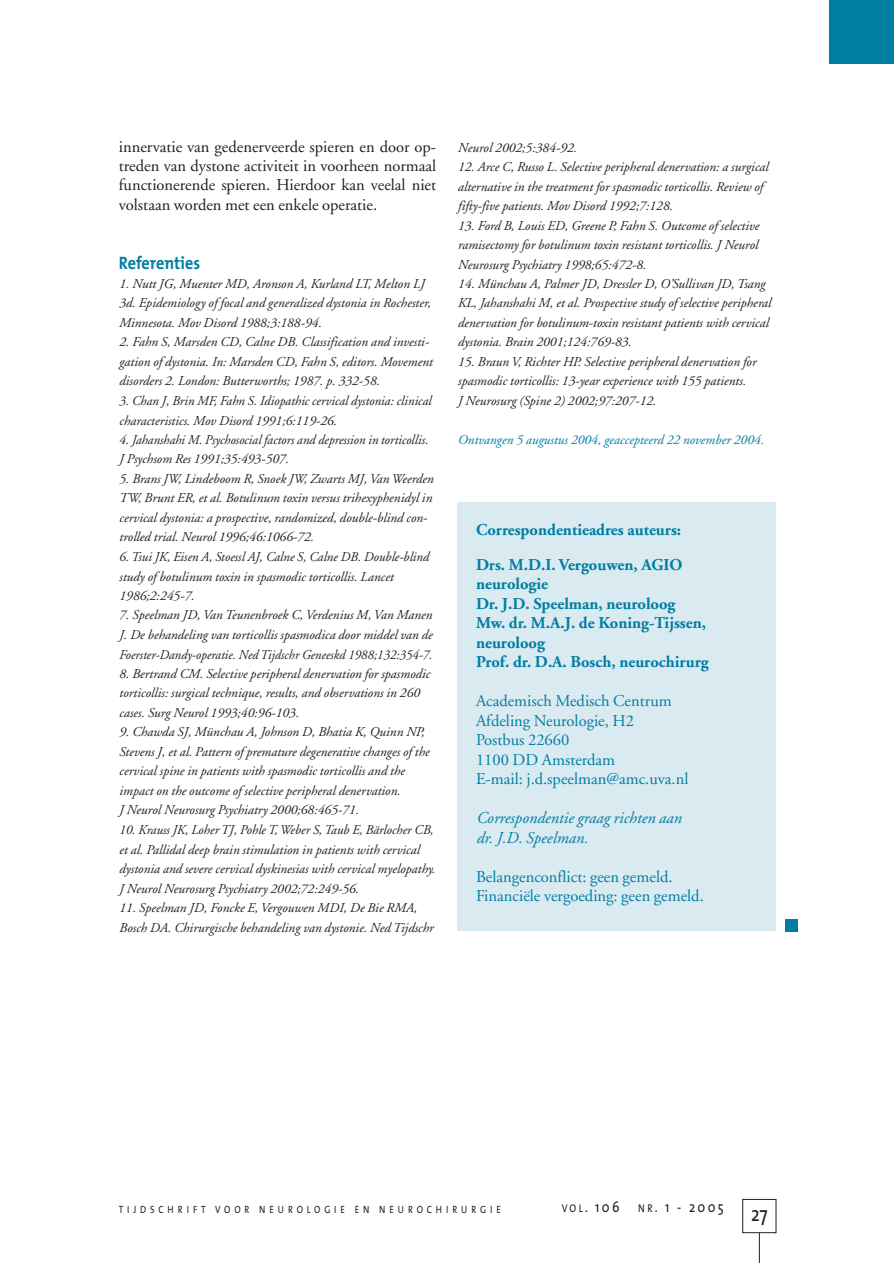
<style>
.page{position:relative;width:894px;height:1263px;background:#fff}
.page>*{position:absolute;margin:0;border:0;box-sizing:border-box;transform-origin:0 0}
.t1{font:21px "The Mix";color:#231f20;scale:.85 1}
.t2{font:700 18px "The Mix";color:#007ea2;scale:.9 1}
.t3{font:16.5px/19.5px "Adobe Garamond";color:#231f20;text-align:justify}
.t4{font:16.5px/19.5px "Adobe Garamond";color:#007ea2}
.t5{font:700 16.5px/19.5px "Adobe Garamond";color:#007ea2}
.t6{font:italic 16.5px/19.5px "Adobe Garamond";color:#007ea2}
.t7{font:15px "The Mix";letter-spacing:.185em;color:#231f20;scale:.85 1}
.t8{font:italic 13.5px/19.5px "Adobe Garamond";color:#231f20}
.t9{font:italic 13.5px/19.5px "Adobe Garamond";color:#231f20;scale:.96 1}
.t10{font:italic 13.5px "Adobe Garamond";color:#007ea2}
.t11{font:10.5px "The Mix";letter-spacing:.43em;color:#231f20;scale:.85 1}
.s1{font-size:11.25px}
</style>
<div class="page">
<hr style="left:759px;top:1233px;width:1px;height:30px;background:#231f20">
<div style="left:742px;top:1199px;width:34px;height:34px;border:1px solid #231f20"></div>
<div style="left:830px;top:0;width:64px;height:64px;background:#007ea2"></div>
<div style="left:785px;top:919px;width:13px;height:13px;background:#007ea2"></div>
<div style="left:458px;top:502px;width:318px;height:430px;background:#d9eaf1"></div>
<p class="t3" style="left:119px;top:138px;width:319px">innervatie van gedenerveerde spieren en door op&shy;treden van dystone activiteit in voorheen normaal functionerende spieren. Hierdoor kan veelal niet volstaan worden met een enkele operatie.</p>
<h2 class="t2" style="left:119px;top:256px;width:92px">Referenties</h2>
<p class="t8" style="left:119px;top:275px;width:313px">1. Nutt JG, Muenter MD, Aronson A, Kurland LT, Melton LJ<br>3d. Epidemiology of focal and generalized dystonia in Rochester,<br>Minnesota. Mov Disord 1988;3:188-94.</p>
<p class="t8" style="left:119px;top:334px;width:315px">2. Fahn S, Marsden CD, Calne DB. Classification and investi&shy;gation of dystonia. In: Marsden CD, Fahn S, editors. Movement disorders 2. London: Butterworths; 1987. p. 332-58.</p>
<p class="t8" style="left:119px;top:392px;width:314px">3. Chan J, Brin MF, Fahn S. Idiopathic cervical dystonia: clinical characteristics. Mov Disord 1991;6:119-26.</p>
<p class="t9" style="left:119px;top:431px;width:324px">4. Jahanshahi M. Psychosocial factors and depression in torticollis.<br>J Psychsom Res 1991;35:493-507.</p>
<p class="t8" style="left:119px;top:470px;width:316px">5. Brans JW, Lindeboom R, Snoek JW, Zwarts MJ, Van Weerden TW, Brunt ER, et al. Botulinum toxin versus trihexyphenidyl in cervical dystonia: a prospective, randomized, double-blind con&shy;trolled trial. Neurol 1996;46:1066-72.</p>
<p class="t8" style="left:119px;top:548px;width:311px">6. Tsui JK, Eisen A, Stoessl AJ, Calne S, Calne DB. Double-blind study of botulinum toxin in spasmodic torticollis. Lancet<br>1986;2:245-7.</p>
<p class="t8" style="left:119px;top:607px;width:315px;text-align:justify">7. Speelman JD, Van Teunenbroek C, Verdenius M, Van Manen J. De behandeling van torticollis spasmodica door middel van de Foerster-Dandy-operatie. Ned Tijdschr Geneeskd 1988;132:354-7.</p>
<p class="t8" style="left:119px;top:665px;width:313px">8. Bertrand CM. Selective peripheral denervation for spasmodic torticollis: surgical technique, results, and observations in 260 cases. Surg Neurol 1993;40:96-103.</p>
<p class="t8" style="left:119px;top:724px;width:312px">9. Chawda SJ, Münchau A, Johnson D, Bhatia K, Quinn NP, Stevens J, et al. Pattern of premature degenerative changes of the cervical spine in patients with spasmodic torticollis and the impact on the outcome of selective peripheral denervation.<br>J Neurol Neurosurg Psychiatry 2000;68:465-71.</p>
<p class="t8" style="left:119px;top:821px;width:317px">10. Krauss JK, Loher TJ, Pohle T, Weber S, Taub E, Bärlocher CB, et al. Pallidal deep brain stimulation in patients with cervical dystonia and severe cervical dyskinesias with cervical myelopathy.<br>J Neurol Neurosurg Psychiatry 2002;72:249-56.</p>
<p class="t8" style="left:119px;top:899px;width:316px">11. Speelman JD, Foncke E, Vergouwen MDI, De Bie RMA,<br>Bosch DA. Chirurgische behandeling van dystonie. Ned Tijdschr</p>
<p class="t8" style="left:457px;top:139px;width:121px">Neurol 2002;5:384-92.</p>
<p class="t8" style="left:457px;top:158px;width:312px">12. Arce C, Russo L. Selective peripheral denervation: a surgical alternative in the treatment for spasmodic torticollis. Review of fifty-five patients. Mov Disord 1992;7:128.</p>
<p class="t8" style="left:457px;top:217px;width:303px;text-align:justify">13. Ford B, Louis ED, Greene P, Fahn S. Outcome of selective ramisectomy for botulinum toxin resistant torticollis. J Neurol Neurosurg Psychiatry 1998;65:472-8.</p>
<p class="t8" style="left:457px;top:275px;width:315px">14. Münchau A, Palmer JD, Dressler D, O’Sullivan JD, Tsang KL, Jahanshahi M, et al. Prospective study of selective peripheral denervation for botulinum-toxin resistant patients with cervical dystonia. Brain 2001;124:769-83.</p>
<p class="t8" style="left:457px;top:353px;width:300px">15. Braun V, Richter HP. Selective peripheral denervation for spasmodic torticollis: 13-year experience with 155 patients.<br>J Neurosurg (Spine 2) 2002;97:207-12.</p>
<p class="t10" style="left:457px;top:434px;width:308px">Ontvangen 5 augustus 2004, geaccepteerd 22 november 2004.</p>
<p class="t5" style="left:476px;top:514px;width:208px;line-height:34.5px">Correspondentieadres auteurs:<br>Drs. M.D.I. Vergouwen, AGIO</p>
<p class="t5" style="left:476px;top:576px;width:234px">neurologie<br>Dr. J.D. Speelman, neuroloog<br>Mw. dr. M.A.J. de Koning-Tijssen, neuroloog<br>Prof. dr. D.A. Bosch, neurochirurg</p>
<p class="t4" style="left:476px;top:693px;width:214px">Academisch Medisch Centrum<br>Afdeling Neurologie, H2<br>Postbus 22660<br>1100 DD Amsterdam<br>E-mail: j.d.speelman@amc.uva.nl</p>
<p class="t6" style="left:476px;top:810px;width:207px">Correspondentie graag richten aan dr. J.D. Speelman.</p>
<p class="t4" style="left:476px;top:868px;width:229px">Belangenconflict: geen gemeld.<br>Financiële vergoeding: geen gemeld.</p>
<p class="t11" style="left:119px;top:1205px;width:451px">TIJDSCHRIFT VOOR NEUROLOGIE EN NEUROCHIRURGIE</p>
<p class="t7" style="left:562px;top:1201px;width:192px"><span class="s1">VOL</span>. 106 <span class="s1">NR</span>. 1 - 2005</p>
<h1 class="t1" style="left:751px;top:1207px;width:21px">27</h1>
</div>
